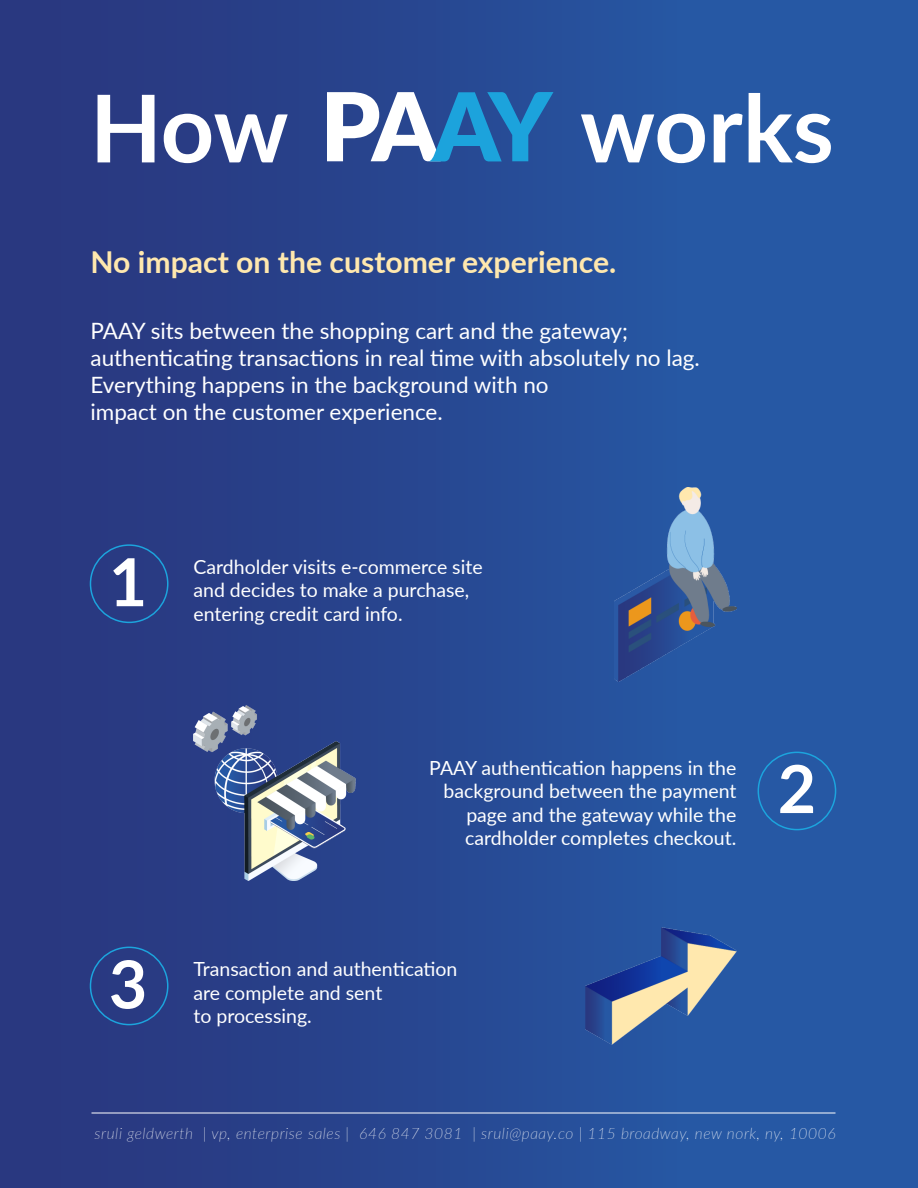
<style>
.page{position:relative;width:918px;height:1188px;background:#fff}
.page>*{position:absolute;margin:0;border:0;box-sizing:border-box;transform-origin:0 0}
.t1{font:700 93.45px "Lato";letter-spacing:-.005em;color:#fff}
.t2{font:700 66.15px "Lato";color:#fff}
.t3{font:700 30.15px "Lato";color:#ffe8ae}
.t4{font:22.5px/27px "Lato";color:#fff}
.t5{font:19.5px/23.4px "Lato";color:#fff}
.t6{font:italic 100 15.6px "Lato";letter-spacing:.035em;color:#fff}
</style>
<div class="page">
<div style="left:0;top:0;width:918px;height:1188px;background:linear-gradient(to right,#2a357d,#265eab)"></div>
<svg style="left:327px;top:92px;width:226px;height:69px"></svg>
<img style="left:615px;top:488px;width:122px;height:193px">
<img style="left:586px;top:927px;width:150px;height:118px">
<img style="left:194px;top:705px;width:162px;height:175px">
<div style="left:90px;top:544px;width:79px;height:79px;border:2px solid #1ca4dd;border-radius:50%"></div>
<div style="left:758px;top:752px;width:78px;height:78px;border:2px solid #1ca4dd;border-radius:50%"></div>
<div style="left:90px;top:947px;width:79px;height:78px;border:2px solid #1ca4dd;border-radius:50%"></div>
<hr style="left:92px;top:1113px;width:744px;height:1px;background:#fff">
<h1 class="t1" style="left:90px;top:70px;width:200px">How</h1>
<h1 class="t1" style="left:580px;top:70px;width:255px">works</h1>
<h3 class="t3" style="left:90px;top:243px;width:527px">No impact on the customer experience.</h3>
<p class="t4" style="left:90px;top:316px;width:611px">PAAY sits between the shopping cart and the gateway; authenticating transactions in real time with absolutely no lag.<br>Everything happens in the background with no<br>impact on the customer experience.</p>
<h2 class="t2" style="left:109px;top:541px;width:40px">1</h2>
<p class="t5" style="left:194px;top:555px;width:291px">Cardholder visits e-commerce site and decides to make a purchase, entering credit card info.</p>
<h2 class="t2" style="left:109px;top:943px;width:40px">3</h2>
<p class="t5" style="left:429px;top:756px;width:309px;text-align:right">PAAY authentication happens in the background between the payment page and the gateway while the cardholder completes checkout.</p>
<h2 class="t2" style="left:778px;top:748px;width:40px">2</h2>
<p class="t5" style="left:194px;top:957px;width:266px">Transaction and authentication are complete and sent<br>to processing.</p>
<p class="t6" style="left:95px;top:1124px;width:743px">sruli geldwerth | vp, enterprise sales | 646 847 3081 | sruli@paay.co | 115 broadway, new nork, ny, 10006</p>
</div>
